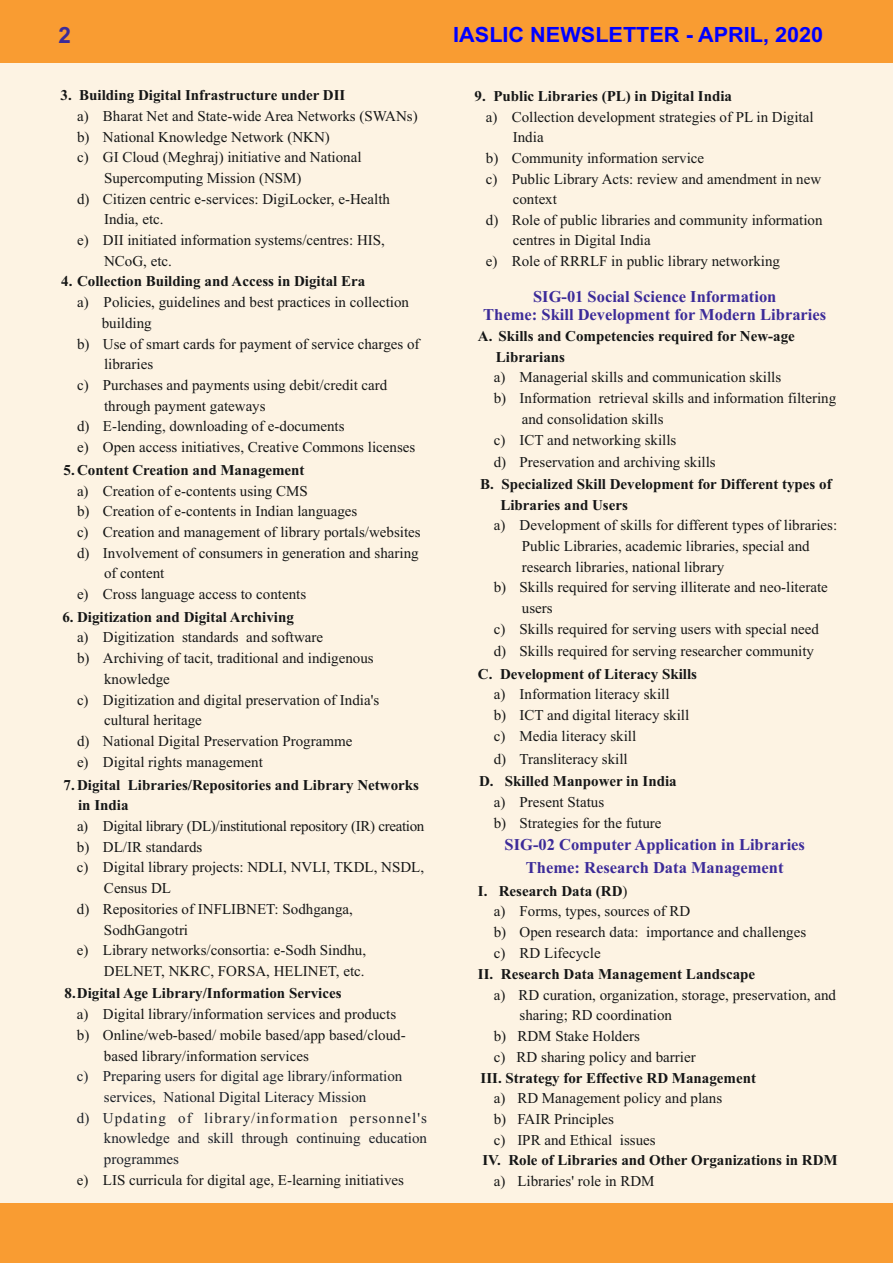
<style>
.page{position:relative;width:893px;height:1263px;background:#fff}
.page>*{position:absolute;margin:0;border:0;box-sizing:border-box;transform-origin:0 0}
.t1{font:700 22.5px "Arial";color:#3c2b99}
.t2{font:700 21px "Arial";color:#00f}
.t3{font:700 16.5px/18px "Times New Roman";color:#3c2b99;text-align:center}
.t4{font:15px/20.7px "Times New Roman";color:#151616}
.t5{font:700 15px/20.7px "Times New Roman";color:#151616}
.t6{font:15px "Times New Roman";color:#1c2129}
.t7{font:15px "Times New Roman";letter-spacing:-.025em;color:#151616}
.t8{font:15px "Times New Roman";letter-spacing:.07em;color:#1c2129}
.s1{font-weight:700}
</style>
<div class="page">
<div style="left:1px;top:55px;width:892px;height:1148px;background:#fdf3e3"></div>
<div style="left:1px;top:0;width:892px;height:63px;background:#f99c32"></div>
<div style="left:1px;top:1202px;width:892px;height:60px;background:#f99c32"></div>
<h1 class="t1" style="left:58px;top:26px;width:14px">2</h1>
<h2 class="t2" style="left:453px;top:27px;width:372px">IASLIC NEWSLETTER - APRIL, 2020</h2>
<p class="t5" style="left:61px;top:86px;width:286px">3. Building Digital Infrastructure under DII</p>
<p class="t4" style="left:77px;top:107px;width:342px">a) Bharat Net and State-wide Area Networks (SWANs)</p>
<p class="t4" style="left:77px;top:128px;width:254px">b) National Knowledge Network (NKN)</p>
<p class="t4" style="left:77px;top:148px;width:286px">c) GI Cloud (Meghraj) initiative and National</p>
<p class="t4" style="left:104px;top:169px;width:199px">Supercomputing Mission (NSM)</p>
<p class="t4" style="left:77px;top:190px;width:315px">d) Citizen centric e-services: DigiLocker, e-Health</p>
<p class="t4" style="left:104px;top:211px;width:61px">India, etc.</p>
<p class="t4" style="left:77px;top:231px;width:309px">e) DII initiated information systems/centres: HIS,</p>
<p class="t4" style="left:104px;top:252px;width:69px">NCoG, etc.</p>
<p class="t5" style="left:61px;top:273px;width:306px">4. Collection Building and Access in Digital Era</p>
<p class="t4" style="left:77px;top:293px;width:334px">a) Policies, guidelines and best practices in collection</p>
<p class="t4" style="left:102px;top:314px;width:52px">building</p>
<p class="t4" style="left:77px;top:335px;width:344px">b) Use of smart cards for payment of service charges of</p>
<p class="t4" style="left:104px;top:355px;width:51px">libraries</p>
<p class="t4" style="left:77px;top:376px;width:312px">c) Purchases and payments using debit/credit card</p>
<p class="t4" style="left:104px;top:397px;width:163px">through payment gateways</p>
<p class="t4" style="left:77px;top:417px;width:269px">d) E-lending, downloading of e-documents</p>
<p class="t4" style="left:77px;top:438px;width:340px">e) Open access initiatives, Creative Commons licenses</p>
<p class="t5" style="left:63px;top:461px;width:243px">5. Content Creation and Management</p>
<p class="t4" style="left:77px;top:482px;width:232px">a) Creation of e-contents using CMS</p>
<p class="t4" style="left:77px;top:502px;width:282px">b) Creation of e-contents in Indian languages</p>
<p class="t4" style="left:77px;top:523px;width:345px">c) Creation and management of library portals/websites</p>
<p class="t4" style="left:77px;top:544px;width:343px">d) Involvement of consumers in generation and sharing</p>
<p class="t4" style="left:104px;top:564px;width:62px">of content</p>
<p class="t4" style="left:77px;top:585px;width:231px">e) Cross language access to contents</p>
<p class="t5" style="left:62px;top:608px;width:233px">6. Digitization and Digital Archiving</p>
<p class="t4" style="left:77px;top:628px;width:248px">a) Digitization standards and software</p>
<p class="t4" style="left:77px;top:649px;width:298px">b) Archiving of tacit, traditional and indigenous</p>
<p class="t4" style="left:104px;top:670px;width:67px">knowledge</p>
<p class="t4" style="left:77px;top:691px;width:304px">c) Digitization and digital preservation of India's</p>
<p class="t4" style="left:104px;top:711px;width:99px">cultural heritage</p>
<p class="t4" style="left:77px;top:732px;width:277px">d) National Digital Preservation Programme</p>
<p class="t4" style="left:77px;top:753px;width:187px">e) Digital rights management</p>
<p class="t5" style="left:78px;top:776px;width:342px;text-indent:-15px">7. Digital Libraries/Repositories and Library Networks in India</p>
<p class="t7" style="left:77px;top:821px;width:349px">a) Digital library (DL)/institutional repository (IR) creation</p>
<p class="t4" style="left:77px;top:838px;width:127px">b) DL/IR standards</p>
<p class="t4" style="left:77px;top:858px;width:349px">c) Digital library projects: NDLI, NVLI, TKDL, NSDL,</p>
<p class="t4" style="left:104px;top:879px;width:69px">Census DL</p>
<p class="t4" style="left:77px;top:900px;width:277px">d) Repositories of INFLIBNET: Sodhganga,</p>
<p class="t4" style="left:104px;top:921px;width:86px">SodhGangotri</p>
<p class="t4" style="left:77px;top:941px;width:291px">e) Library networks/consortia: e-Sodh Sindhu,</p>
<p class="t4" style="left:104px;top:962px;width:262px">DELNET, NKRC, FORSA, HELINET, etc.</p>
<p class="t5" style="left:65px;top:984px;width:278px">8.Digital Age Library/Information Services</p>
<p class="t4" style="left:77px;top:1005px;width:321px">a) Digital library/information services and products</p>
<p class="t4" style="left:77px;top:1026px;width:330px">b) Online/web-based/ mobile based/app based/cloud-</p>
<p class="t4" style="left:104px;top:1046px;width:206px">based library/information services</p>
<p class="t6" style="left:77px;top:1071px;width:327px">c) Preparing users for digital age library/information</p>
<p class="t6" style="left:104px;top:1091px;width:264px">services, National Digital Literacy Mission</p>
<p class="t8" style="left:77px;top:1112px;width:351px">d) Updating of library/information personnel's</p>
<p class="t6" style="left:104px;top:1133px;width:324px">knowledge and skill through continuing education</p>
<p class="t6" style="left:104px;top:1153px;width:76px">programmes</p>
<p class="t4" style="left:77px;top:1171px;width:329px">e) LIS curricula for digital age, E-learning initiatives</p>
<p class="t5" style="left:475px;top:88px;width:259px">9. Public Libraries (PL) in Digital India</p>
<p class="t4" style="left:486px;top:108px;width:329px">a) Collection development strategies of PL in Digital</p>
<p class="t4" style="left:513px;top:128px;width:32px">India</p>
<p class="t4" style="left:486px;top:149px;width:220px">b) Community information service</p>
<p class="t4" style="left:486px;top:170px;width:337px">c) Public Library Acts: review and amendment in new</p>
<p class="t4" style="left:513px;top:190px;width:46px">context</p>
<p class="t4" style="left:486px;top:211px;width:338px">d) Role of public libraries and community information</p>
<p class="t4" style="left:513px;top:231px;width:139px">centres in Digital India</p>
<p class="t4" style="left:486px;top:252px;width:296px">e) Role of RRRLF in public library networking</p>
<p class="t3" style="left:483px;top:289px;width:344px">SIG-01 Social Science Information<br>Theme: Skill Development for Modern Libraries</p>
<p class="t5" style="left:496px;top:327px;width:300px;text-indent:-18px">A. Skills and Competencies required for New-age<br>Librarians</p>
<p class="t4" style="left:494px;top:368px;width:289px">a) Managerial skills and communication skills</p>
<p class="t4" style="left:494px;top:389px;width:344px">b) Information retrieval skills and information filtering</p>
<p class="t4" style="left:522px;top:410px;width:143px">and consolidation skills</p>
<p class="t4" style="left:494px;top:431px;width:184px">c) ICT and networking skills</p>
<p class="t4" style="left:494px;top:453px;width:224px">d) Preservation and archiving skills</p>
<p class="t5" style="left:500px;top:475px;width:333px;text-indent:-20px">B. Specialized Skill Development for Different types of<br>Libraries and Users</p>
<p class="t4" style="left:494px;top:516px;width:345px">a) Development of skills for different types of libraries:</p>
<p class="t4" style="left:522px;top:537px;width:289px">Public Libraries, academic libraries, special and</p>
<p class="t4" style="left:522px;top:558px;width:204px">research libraries, national library</p>
<p class="t4" style="left:494px;top:578px;width:336px">b) Skills required for serving illiterate and neo-literate</p>
<p class="t4" style="left:522px;top:599px;width:32px">users</p>
<p class="t4" style="left:494px;top:620px;width:327px">c) Skills required for serving users with special need</p>
<p class="t4" style="left:494px;top:642px;width:322px">d) Skills required for serving researcher community</p>
<p class="t5" style="left:478px;top:665px;width:221px">C. Development of Literacy Skills</p>
<p class="t4" style="left:494px;top:685px;width:197px">a) Information literacy skill<br>b) ICT and digital literacy skill c) Media literacy skill</p>
<p class="t4" style="left:494px;top:749px;width:136px">d) Transliteracy skill</p>
<p class="t5" style="left:479px;top:772px;width:199px">D. Skilled Manpower in India</p>
<p class="t4" style="left:494px;top:793px;width:169px">a) Present Status<br>b) Strategies for the future</p>
<p class="t3" style="left:505px;top:835px;width:302px;line-height:22.6px">SIG-02 Computer Application in Libraries<br>Theme: Research Data Management</p>
<p class="t4" style="left:494px;top:882px;width:314px;text-indent:-16px"><span class="s1">I. Research Data (RD</span>)<br>a) Forms, types, sources of RD<br>b) Open research data: importance and challenges c) RD Lifecycle</p>
<p class="t5" style="left:478px;top:965px;width:279px">II. Research Data Management Landscape</p>
<p class="t4" style="left:494px;top:986px;width:344px">a) RD curation, organization, storage, preservation, and</p>
<p class="t4" style="left:520px;top:1006px;width:154px">sharing; RD coordination</p>
<p class="t4" style="left:494px;top:1027px;width:148px">b) RDM Stake Holders</p>
<p class="t4" style="left:494px;top:1048px;width:204px">c) RD sharing policy and barrier</p>
<p class="t5" style="left:481px;top:1069px;width:277px">III. Strategy for Effective RD Management</p>
<p class="t4" style="left:494px;top:1089px;width:230px">a) RD Management policy and plans b) FAIR Principles<br>c) IPR and Ethical issues</p>
<p class="t5" style="left:482px;top:1151px;width:357px">IV. Role of Libraries and Other Organizations in RDM</p>
<p class="t4" style="left:494px;top:1172px;width:162px">a) Libraries' role in RDM</p>
</div>
